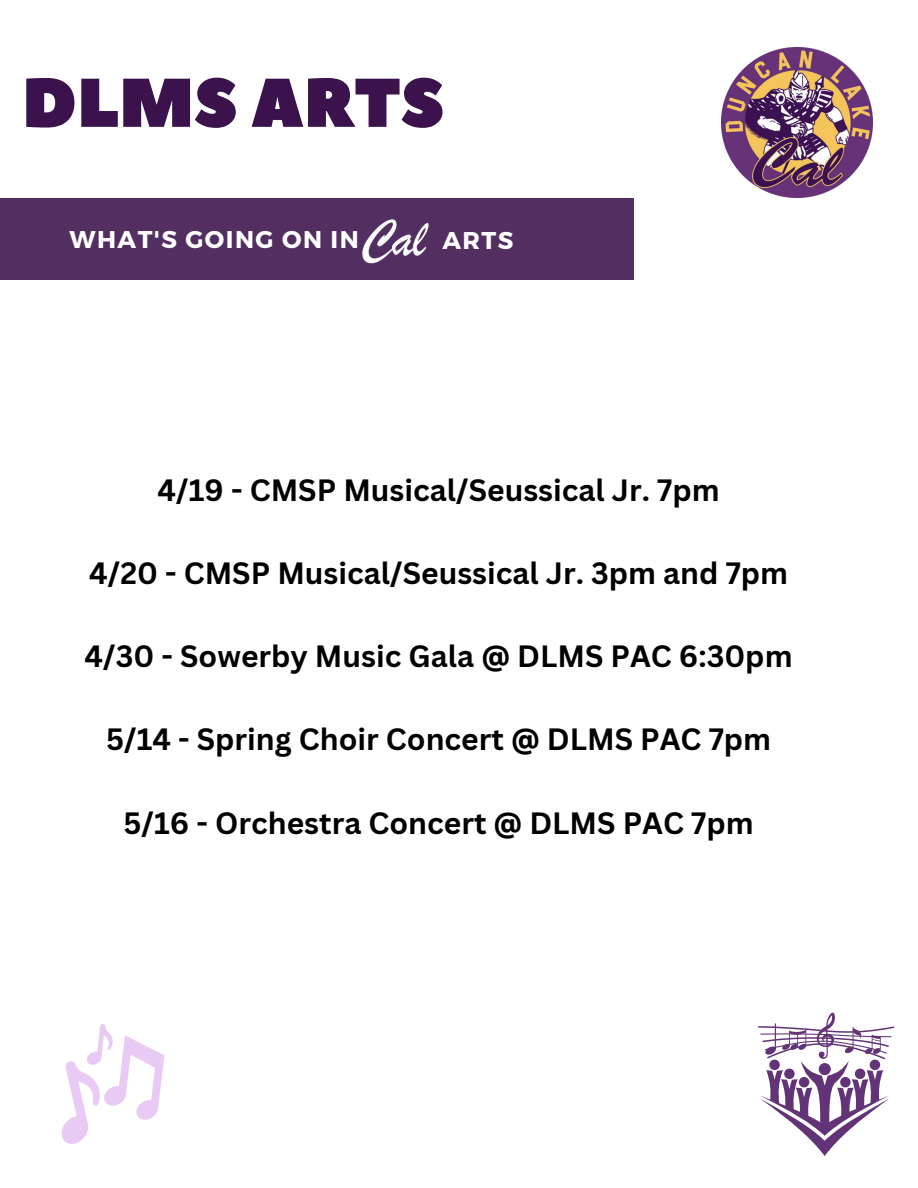
<style>
.page{position:relative;width:918px;height:1188px;background:#fff}
.page>*{position:absolute;margin:0;border:0;box-sizing:border-box;transform-origin:0 0}
.t1{font:68.85px "Peace Sans";color:#3b124c}
.t2{font:700 30px "Canva Sans";color:#000}
.t3{font:700 24.15px "Montserrat";letter-spacing:.06em;color:#fff}
</style>
<div class="page">
<div style="left:0;top:198px;width:633px;height:81px;background:#522e61"></div>
<img style="left:357px;top:219px;width:79px;height:61px">
<img style="left:722px;top:47px;width:151px;height:151px">
<svg style="left:758px;top:1012px;width:136px;height:144px"></svg>
<svg style="left:61px;top:1024px;width:103px;height:120px"></svg>
<h1 class="t1" style="left:22px;top:57px;width:423px">DLMS ARTS</h1>
<p class="t3" style="left:69px;top:224px;width:291px">WHAT'S GOING ON IN</p>
<p class="t3" style="left:442px;top:225px;width:72px">ARTS</p>
<p class="t2" style="left:158px;top:469px;width:564px">4/19 - CMSP Musical/Seussical Jr. 7pm</p>
<p class="t2" style="left:89px;top:552px;width:700px">4/20 - CMSP Musical/Seussical Jr. 3pm and 7pm</p>
<p class="t2" style="left:85px;top:635px;width:709px">4/30 - Sowerby Music Gala @ DLMS PAC 6:30pm</p>
<p class="t2" style="left:106px;top:718px;width:667px">5/14 - Spring Choir Concert @ DLMS PAC 7pm</p>
<p class="t2" style="left:124px;top:802px;width:632px">5/16 - Orchestra Concert @ DLMS PAC 7pm</p>
</div>
